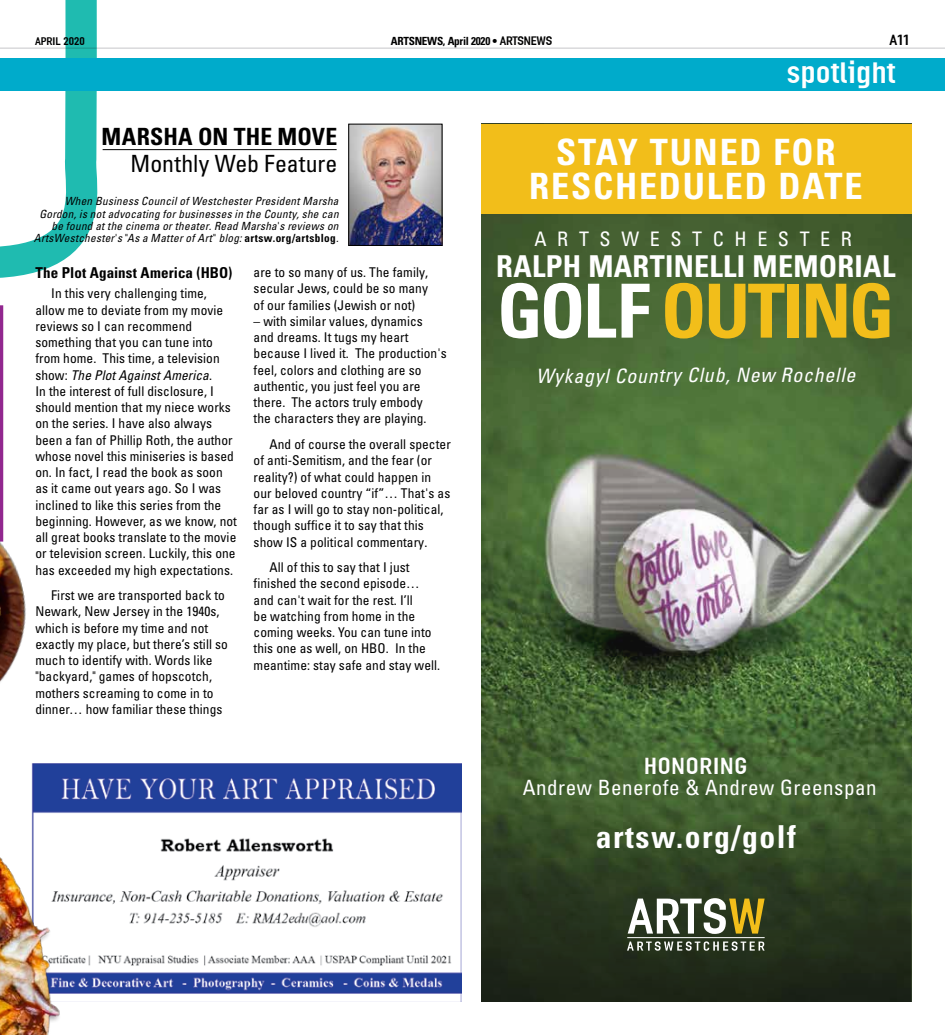
<style>
.page{position:relative;width:945px;height:1035px;background:#fff}
.page>*{position:absolute;margin:0;border:0;box-sizing:border-box;transform-origin:0 0}
.t1{font:700 condensed 74.62px "Univers LT Pro";letter-spacing:-.03em;color:#f2be1a}
.t2{font:700 condensed 36.25px/33.9px "Univers LT Pro";letter-spacing:.05em;color:#fff;text-align:center}
.t3{font:700 condensed 31.62px "Univers LT Pro";letter-spacing:.05em;color:#fff}
.t4{font:700 condensed 30.12px "Univers LT Pro";letter-spacing:.01em;color:#fff}
.t5{font:30px "Ordinar Com";letter-spacing:.01em;color:#fff}
.t6{font:condensed 23.75px "Univers LT Pro";color:#000}
.t7{font:700 condensed 23.75px "Univers LT Pro";letter-spacing:.005em;color:#000}
.t8{font:23.62px "Ordinar Com";letter-spacing:.025em;color:#fff}
.t9{font:condensed 21px "Univers LT Pro";letter-spacing:.025em;color:#fff}
.t10{font:condensed 20px "Univers LT Pro";letter-spacing:.53em;color:#fff}
.t11{font:italic condensed 19.75px "Univers LT Pro";letter-spacing:.04em;color:#fff}
.t12{font:700 condensed 15px "Univers LT Pro";letter-spacing:.005em;color:#000}
.t13{font:15px "Ordinar Com";color:#000}
.t14{font:condensed 13.5px/16.2px "Univers LT Pro";letter-spacing:.005em;color:#000}
.t15{font:italic condensed 11.25px/12.5px "Univers LT Pro";letter-spacing:.025em;color:#000;text-align:right}
.t16{font:700 condensed 11.25px "Univers LT Pro";letter-spacing:-.025em;color:#000}
.t17{font:11.25px "Ordinar Com";letter-spacing:-.015em;color:#000}
.s1{font-family:"Ordinar Com";font-weight:400;font-stretch:normal;font-size:12.5px}
.s2{font-weight:700;font-style:normal}
.s3{font-style:italic}
.s4{color:#fff}
</style>
<div class="page">
<hr style="left:0;top:48px;width:945px;height:1px;background:#a7a9ac">
<img style="left:351px;top:126px;width:89px;height:118px">
<hr style="left:103px;top:149px;width:234px;height:1px;background:#000">
<img style="left:99px;top:763px;width:362px;height:238px">
<img style="left:481px;top:214px;width:430px;height:502px">
<svg style="left:481px;top:716px;width:430px;height:286px;background:#334826"></svg>
<div style="left:481px;top:124px;width:430px;height:90px;background:#f2be1a"></div>
<svg style="left:627px;top:941px;width:138px;height:10px"></svg>
<svg style="left:628px;top:898px;width:137px;height:36px"></svg>
<hr style="left:627px;top:937px;width:138px;height:1px;background:#fff">
<svg style="left:0;top:0;width:99px;height:1002px"></svg>
<svg style="left:0;top:305px;width:3px;height:165px"></svg>
<img style="left:0;top:470px;width:58px;height:246px">
<img style="left:0;top:734px;width:62px;height:301px">
<div style="left:0;top:58px;width:945px;height:32px;background:#00abcb"></div>
<p class="t17" style="left:35px;top:34px;width:51px">APRIL 2020</p>
<p class="t16" style="left:391px;top:34px;width:163px">ARTSNEWS, April 2020 • <span class="s1">ARTSNEWS</span></p>
<p class="t13" style="left:890px;top:30px;width:21px">A11</p>
<h3 class="t7" style="left:102px;top:122px;width:237px">MARSHA ON THE MOVE</h3>
<h3 class="t6" style="left:131px;top:149px;width:208px">Monthly Web Feature</h3>
<p class="t15" style="left:39px;top:195px;width:301px">When Business Council of Westchester President Marsha<br>Gordon, is not advocating for businesses in the County, she can be found at the cinema or theater. Read Marsha's reviews on</p>
<p class="t15" style="left:34px;top:231px;width:306px">ArtsWestchester's "As a Matter of Art" blog: <span class="s2">artsw.org/artsblog</span>.</p>
<p class="t12" style="left:35px;top:264px;width:198px">The Plot Against America (HBO)</p>
<p class="t14" style="left:35px;top:285px;width:203px;text-indent:16px">In this very challenging time, allow me to deviate from my movie reviews so I can recommend something that you can tune into from home. This time, a television show: <span class="s3">The Plot Against America</span>.<br>In the interest of full disclosure, I should mention that my niece works on the series. I have also always been a fan of Phillip Roth, the author whose novel this miniseries is based on. In fact, I read the book as soon as it came out years ago. So I was inclined to like this series from the beginning. However, as we know, not all great books translate to the movie or television screen. Luckily, this one has exceeded my high expectations.</p>
<p class="t14" style="left:35px;top:587px;width:194px;text-indent:16px">First we are transported back to<br>Newark, New Jersey in the 1940s, which is before my time and not exactly my place, but there’s still so much to identify with. Words like "backyard," games of hopscotch, mothers screaming to come in to dinner… how familiar these things</p>
<p class="t14" style="left:254px;top:264px;width:176px;text-align:justify">are to so many of us. The family, secular Jews, could be so many of our families (Jewish or not)</p>
<p class="t14" style="left:254px;top:313px;width:195px">– with similar values, dynamics<br>and dreams. It tugs my heart because I lived it. The production's feel, colors and clothing are so authentic, you just feel you are there. The actors truly embody<br>the characters they are playing.</p>
<p class="t14" style="left:254px;top:436px;width:199px;text-indent:16px">And of course the overall specter of anti-Semitism, and the fear (or reality?) of what could happen in our beloved country “if”… That's as far as I will go to stay non-political, though suffice it to say that this show IS a political commentary.</p>
<p class="t14" style="left:254px;top:559px;width:188px;text-indent:16px">All of this to say that I just finished the second episode… and can't wait for the rest. I’ll<br>be watching from home in the coming weeks. You can tune into this one as well, on HBO. In the meantime: stay safe and stay well.</p>
<h3 class="t5" style="left:787px;top:53px;width:111px">spotlight</h3>
<h2 class="t2" style="left:529px;top:135px;width:335px">STAY TUNED FOR<br>RESCHEDULED DATE</h2>
<h3 class="t10" style="left:534px;top:226px;width:319px">ARTSWESTCHESTER</h3>
<h3 class="t4" style="left:496px;top:248px;width:401px">RALPH MARTINELLI MEMORIAL</h3>
<h1 class="t1" style="left:497px;top:265px;width:399px"><span class="s4">GOLF</span> OUTING</h1>
<h3 class="t11" style="left:536px;top:363px;width:321px">Wykagyl Country Club, New Rochelle</h3>
<h3 class="t8" style="left:644px;top:749px;width:105px">HONORING</h3>
<h3 class="t9" style="left:523px;top:774px;width:355px">Andrew Benerofe &amp; Andrew Greenspan</h3>
<h3 class="t3" style="left:596px;top:817px;width:202px">artsw.org/golf</h3>
</div>
